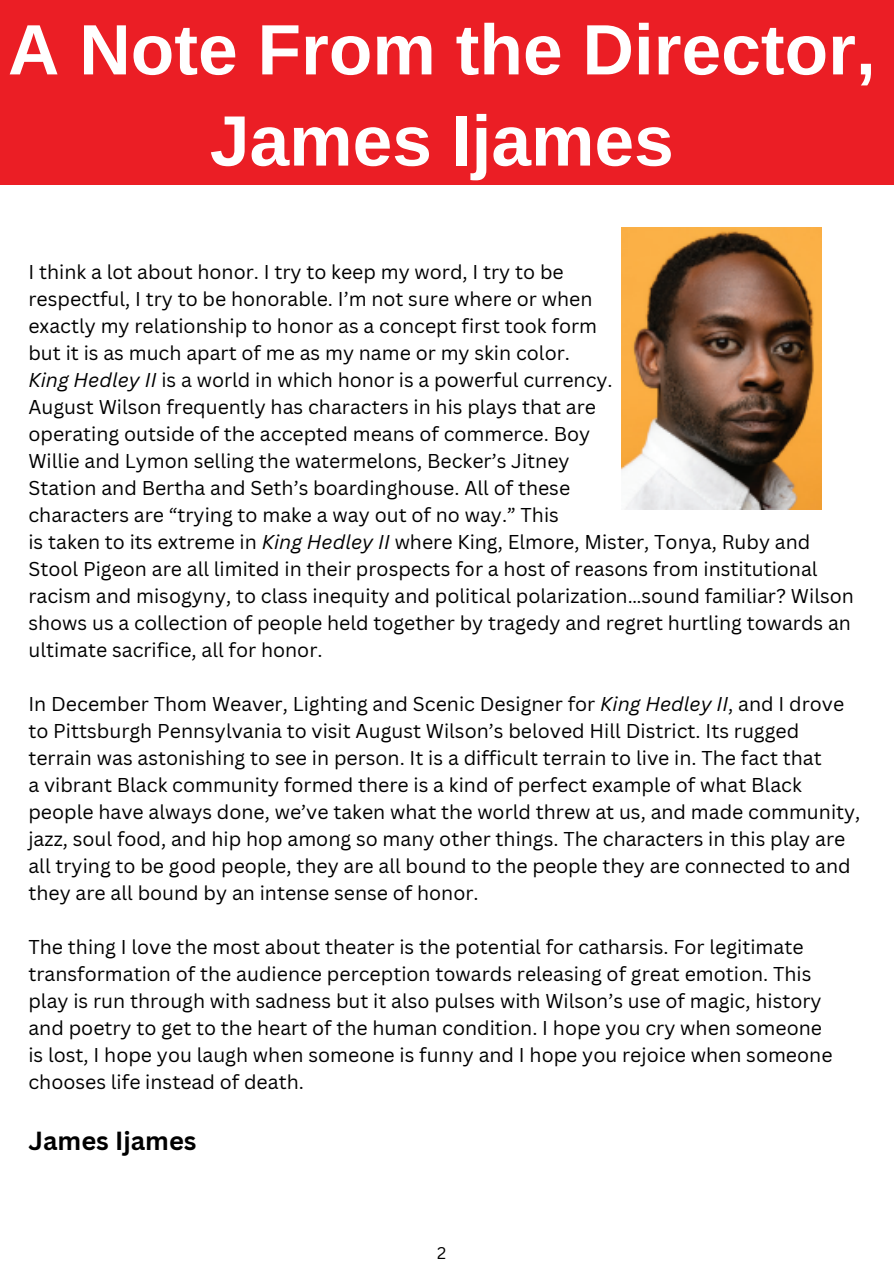
<style>
.page{position:relative;width:894px;height:1264px;background:#fff}
.page>*{position:absolute;margin:0;border:0;box-sizing:border-box;transform-origin:0 0}
.t1{font:700 71.25px/91.2px "Arimo";color:#fff;text-align:center}
.t2{font:700 25.5px "Canva Sans";color:#000}
.t3{font:19.5px "Canva Sans";color:#000}
.t4{font:16.5px "Canva Sans";color:#000}
.s1{font-style:italic}
</style>
<div class="page">
<div style="left:0;top:0;width:893px;height:184px;background:#eb1e25"></div>
<img style="left:621px;top:227px;width:200px;height:283px">
<p class="t1" style="left:8px;top:4px;width:869px">A Note From the Director,<br>James Ijames</p>
<p class="t3" style="left:28px;top:258px;width:536px">I think a lot about honor. I try to keep my word, I try to be</p>
<h1 class="t3" style="left:28px;top:285px;width:565px">respectful, I try to be honorable. I’m not sure where or when</h1>
<p class="t3" style="left:28px;top:312px;width:570px">exactly my relationship to honor as a concept first took form</p>
<p class="t3" style="left:28px;top:339px;width:543px">but it is as much apart of me as my name or my skin color.</p>
<p class="t3" style="left:28px;top:366px;width:585px"><span class="s1">King Hedley II</span> is a world in which honor is a powerful currency.</p>
<p class="t3" style="left:28px;top:393px;width:569px">August Wilson frequently has characters in his plays that are</p>
<p class="t3" style="left:28px;top:420px;width:563px">operating outside of the accepted means of commerce. Boy</p>
<p class="t3" style="left:28px;top:447px;width:542px">Willie and Lymon selling the watermelons, Becker’s Jitney</p>
<p class="t3" style="left:28px;top:474px;width:543px">Station and Bertha and Seth’s boardinghouse. All of these</p>
<p class="t3" style="left:28px;top:501px;width:532px">characters are “trying to make a way out of no way.” This</p>
<p class="t3" style="left:28px;top:528px;width:783px">is taken to its extreme in <span class="s1">King Hedley II</span> where King, Elmore, Mister, Tonya, Ruby and</p>
<p class="t3" style="left:28px;top:555px;width:790px">Stool Pigeon are all limited in their prospects for a host of reasons from institutional</p>
<p class="t3" style="left:28px;top:582px;width:826px">racism and misogyny, to class inequity and political polarization…sound familiar? Wilson</p>
<p class="t3" style="left:28px;top:609px;width:823px">shows us a collection of people held together by tragedy and regret hurtling towards an</p>
<p class="t3" style="left:28px;top:636px;width:295px">ultimate sacrifice, all for honor.</p>
<p class="t3" style="left:28px;top:690px;width:817px">In December Thom Weaver, Lighting and Scenic Designer for <span class="s1">King Hedley II</span>, and I drove</p>
<p class="t3" style="left:28px;top:717px;width:772px">to Pittsburgh Pennsylvania to visit August Wilson’s beloved Hill District. Its rugged</p>
<p class="t3" style="left:28px;top:744px;width:794px">terrain was astonishing to see in person. It is a difficult terrain to live in. The fact that</p>
<p class="t3" style="left:28px;top:771px;width:774px">a vibrant Black community formed there is a kind of perfect example of what Black</p>
<p class="t3" style="left:28px;top:798px;width:833px">people have always done, we’ve taken what the world threw at us, and made community,</p>
<p class="t3" style="left:28px;top:825px;width:818px">jazz, soul food, and hip hop among so many other things. The characters in this play are</p>
<p class="t3" style="left:28px;top:852px;width:823px">all trying to be good people, they are all bound to the people they are connected to and</p>
<p class="t3" style="left:28px;top:879px;width:451px">they are all bound by an intense sense of honor.</p>
<p class="t3" style="left:28px;top:933px;width:776px">The thing I love the most about theater is the potential for catharsis. For legitimate</p>
<p class="t3" style="left:28px;top:960px;width:784px">transformation of the audience perception towards releasing of great emotion. This</p>
<p class="t3" style="left:28px;top:987px;width:794px">play is run through with sadness but it also pulses with Wilson’s use of magic, history</p>
<p class="t3" style="left:28px;top:1014px;width:794px">and poetry to get to the heart of the human condition. I hope you cry when someone</p>
<p class="t3" style="left:28px;top:1041px;width:805px">is lost, I hope you laugh when someone is funny and I hope you rejoice when someone</p>
<p class="t3" style="left:28px;top:1068px;width:277px">chooses life instead of death.</p>
<p class="t2" style="left:28px;top:1122px;width:170px">James Ijames</p>
<p class="t4" style="left:437px;top:1241px;width:11px">2</p>
</div>
